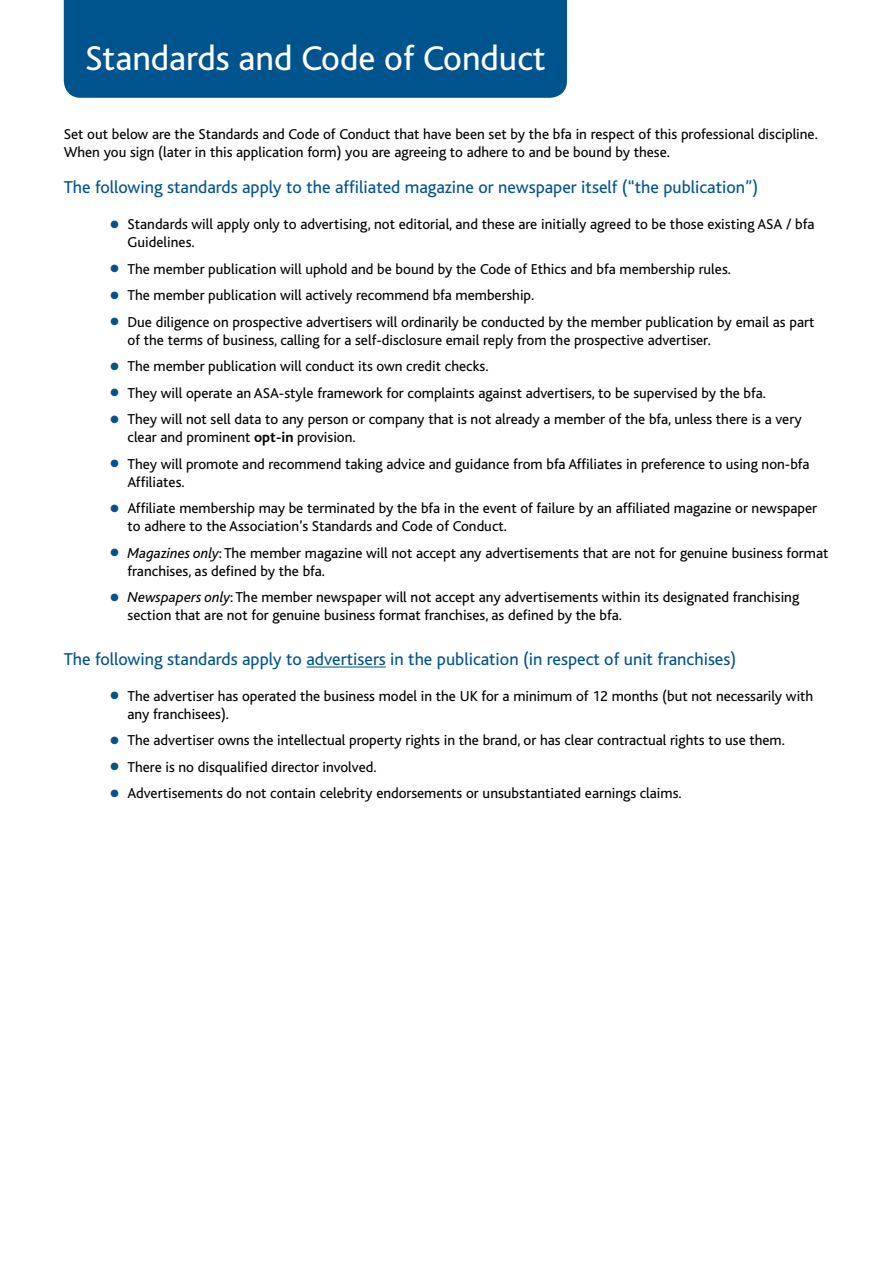
<style>
.page{position:relative;width:893px;height:1263px;background:#fff}
.page>*{position:absolute;margin:0;border:0;box-sizing:border-box;transform-origin:0 0}
.t1{font:36px "Bliss";color:#fff}
.t2{font:18px "Bliss";color:#00548e}
.t3{font:15px/18px "Bliss";color:#000}
.s1{color:#00548e}
.s2{font-weight:700}
.s3{font-style:italic}
</style>
<div class="page">
<div style="left:64px;top:0;width:503px;height:98px;background:#00548e"></div>
<hr style="left:306px;top:667px;width:80px;height:1px;background:#00548e">
<h1 class="t1" style="left:85px;top:39px;width:462px">Standards and Code of Conduct</h1>
<p class="t3" style="left:64px;top:125px;width:756px">Set out below are the Standards and Code of Conduct that have been set by the bfa in respect of this professional discipline.<br>When you sign (later in this application form) you are agreeing to adhere to and be bound by these.</p>
<p class="t2" style="left:64px;top:178px;width:696px">The following standards apply to the affiliated magazine or newspaper itself (“the publication”)</p>
<p class="t3" style="left:128px;top:215px;width:688px;text-indent:-17px"><span class="s1">●</span> Standards will apply only to advertising, not editorial, and these are initially agreed to be those existing ASA / bfa<br>Guidelines.</p>
<p class="t3" style="left:111px;top:260px;width:622px"><span class="s1">●</span> The member publication will uphold and be bound by the Code of Ethics and bfa membership rules.</p>
<p class="t3" style="left:111px;top:286px;width:425px"><span class="s1">●</span> The member publication will actively recommend bfa membership.</p>
<p class="t3" style="left:128px;top:313px;width:689px;text-indent:-17px"><span class="s1">●</span> Due diligence on prospective advertisers will ordinarily be conducted by the member publication by email as part of the terms of business, calling for a self-disclosure email reply from the prospective advertiser.</p>
<p class="t3" style="left:111px;top:357px;width:379px"><span class="s1">●</span> The member publication will conduct its own credit checks.</p>
<p class="t3" style="left:111px;top:384px;width:657px"><span class="s1">●</span> They will operate an ASA-style framework for complaints against advertisers, to be supervised by the bfa.</p>
<p class="t3" style="left:128px;top:410px;width:676px;text-indent:-17px"><span class="s1">●</span> They will not sell data to any person or company that is not already a member of the bfa, unless there is a very clear and prominent <span class="s2">opt-in</span> provision.</p>
<p class="t3" style="left:128px;top:455px;width:683px;text-indent:-17px"><span class="s1">●</span> They will promote and recommend taking advice and guidance from bfa Affiliates in preference to using non-bfa<br>Affiliates.</p>
<p class="t3" style="left:128px;top:499px;width:691px;text-indent:-17px"><span class="s1">●</span> Affiliate membership may be terminated by the bfa in the event of failure by an affiliated magazine or newspaper to adhere to the Association’s Standards and Code of Conduct.</p>
<p class="t3" style="left:128px;top:544px;width:702px;text-indent:-17px"><span class="s1">●</span> <span class="s3">Magazines only</span>: The member magazine will not accept any advertisements that are not for genuine business format franchises, as defined by the bfa.</p>
<p class="t3" style="left:128px;top:588px;width:673px;text-indent:-17px"><span class="s1">●</span> <span class="s3">Newspapers only</span>: The member newspaper will not accept any advertisements within its designated franchising section that are not for genuine business format franchises, as defined by the bfa.</p>
<p class="t2" style="left:64px;top:649px;width:674px">The following standards apply to advertisers in the publication (in respect of unit franchises)</p>
<p class="t3" style="left:128px;top:687px;width:687px;text-indent:-17px"><span class="s1">●</span> The advertiser has operated the business model in the UK for a minimum of 12 months (but not necessarily with any franchisees).</p>
<p class="t3" style="left:111px;top:731px;width:676px"><span class="s1">●</span> The advertiser owns the intellectual property rights in the brand, or has clear contractual rights to use them.</p>
<p class="t3" style="left:111px;top:758px;width:267px"><span class="s1">●</span> There is no disqualified director involved.</p>
<p class="t3" style="left:111px;top:784px;width:573px"><span class="s1">●</span> Advertisements do not contain celebrity endorsements or unsubstantiated earnings claims.</p>
</div>
